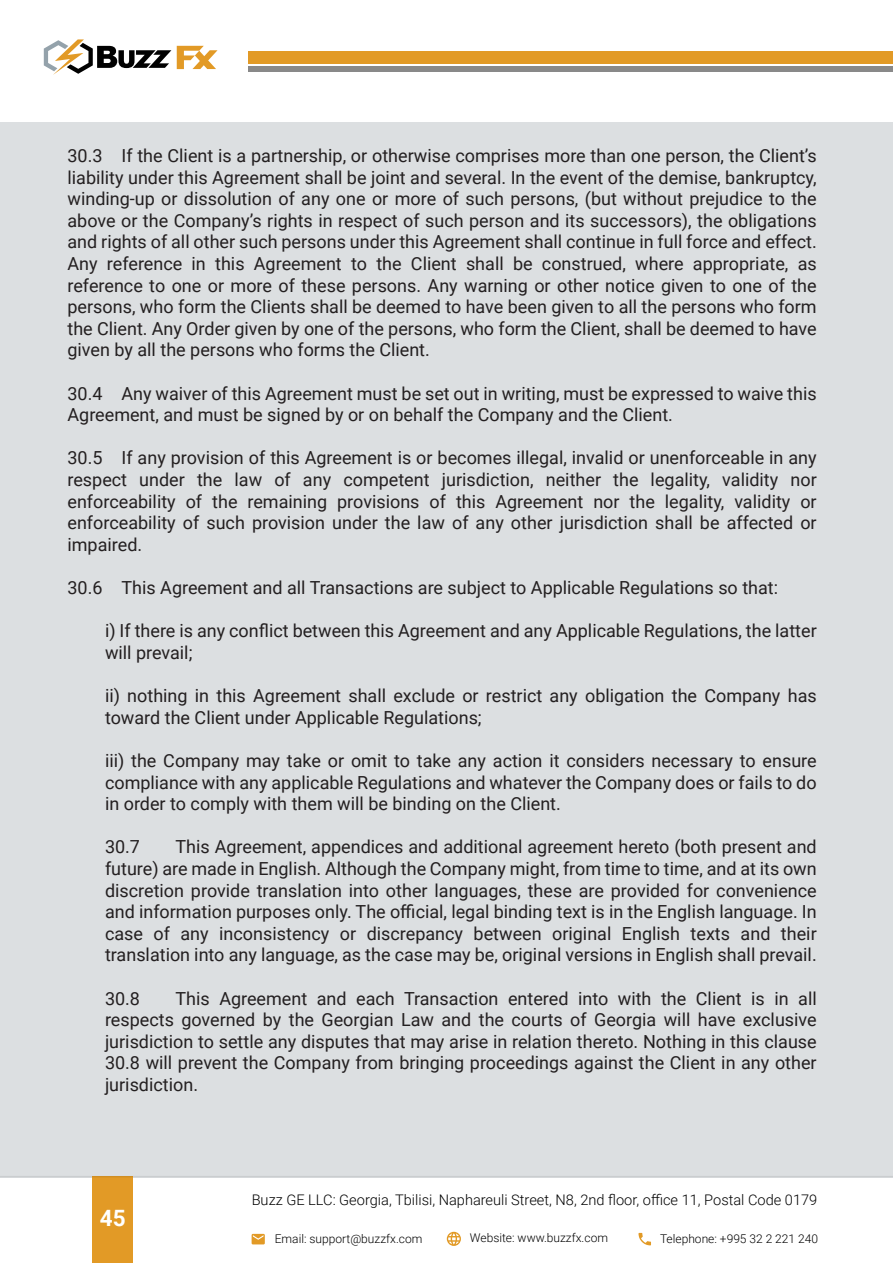
<style>
.page{position:relative;width:893px;height:1263px;background:#fff}
.page>*{position:absolute;margin:0;border:0;box-sizing:border-box;transform-origin:0 0}
.t1{font:700 22.5px "Roboto";color:#fff}
.t2{font:18px/21.6px "Roboto";color:#231f20;text-align:justify}
.t3{font:300 14.55px "Roboto";color:#010101}
.t4{font:300 12px "Roboto";color:#010101}
</style>
<div class="page">
<div style="left:0;top:123px;width:893px;height:1055px;background:#dcdfe1"></div>
<svg style="left:44px;top:39px;width:127px;height:36px"></svg>
<svg style="left:177px;top:46px;width:41px;height:23px"></svg>
<div style="left:248px;top:51px;width:645px;height:13px;background:#e29a26"></div>
<div style="left:248px;top:66px;width:645px;height:5px;background:#898989"></div>
<div style="left:93px;top:1176px;width:40px;height:87px;background:#e29a26"></div>
<svg style="left:252px;top:1234px;width:13px;height:10px"></svg>
<svg style="left:638px;top:1233px;width:13px;height:12px"></svg>
<svg style="left:447px;top:1232px;width:14px;height:14px"></svg>
<hr style="left:0;top:1176px;width:893px;height:1px;background:#010101">
<p class="t2" style="left:67px;top:144px;width:751px">30.3 If the Client is a partnership, or otherwise comprises more than one person, the Client’s liability under this Agreement shall be joint and several. In the event of the demise, bankruptcy, winding-up or dissolution of any one or more of such persons, (but without prejudice to the above or the Company’s rights in respect of such person and its successors), the obligations and rights of all other such persons under this Agreement shall continue in full force and effect.<br>Any reference in this Agreement to the Client shall be construed, where appropriate, as reference to one or more of these persons. Any warning or other notice given to one of the persons, who form the Clients shall be deemed to have been given to all the persons who form the Client. Any Order given by one of the persons, who form the Client, shall be deemed to have given by all the persons who forms the Client.</p>
<p class="t2" style="left:67px;top:382px;width:751px">30.4 Any waiver of this Agreement must be set out in writing, must be expressed to waive this<br>Agreement, and must be signed by or on behalf the Company and the Client.</p>
<p class="t2" style="left:67px;top:447px;width:751px">30.5 If any provision of this Agreement is or becomes illegal, invalid or unenforceable in any respect under the law of any competent jurisdiction, neither the legality, validity nor enforceability of the remaining provisions of this Agreement nor the legality, validity or enforceability of such provision under the law of any other jurisdiction shall be affected or impaired.</p>
<p class="t2" style="left:67px;top:576px;width:712px">30.6 This Agreement and all Transactions are subject to Applicable Regulations so that:</p>
<p class="t2" style="left:105px;top:619px;width:713px">i) If there is any conflict between this Agreement and any Applicable Regulations, the latter will prevail;</p>
<p class="t2" style="left:105px;top:684px;width:713px">ii) nothing in this Agreement shall exclude or restrict any obligation the Company has toward the Client under Applicable Regulations;</p>
<p class="t2" style="left:105px;top:749px;width:713px">iii) the Company may take or omit to take any action it considers necessary to ensure compliance with any applicable Regulations and whatever the Company does or fails to do in order to comply with them will be binding on the Client.</p>
<p class="t2" style="left:105px;top:835px;width:37px">30.7</p>
<p class="t2" style="left:105px;top:835px;width:713px;text-indent:71px">This Agreement, appendices and additional agreement hereto (both present and future) are made in English. Although the Company might, from time to time, and at its own discretion provide translation into other languages, these are provided for convenience and information purposes only. The official, legal binding text is in the English language. In case of any inconsistency or discrepancy between original English texts and their translation into any language, as the case may be, original versions in English shall prevail.</p>
<p class="t2" style="left:105px;top:987px;width:37px">30.8</p>
<p class="t2" style="left:105px;top:987px;width:713px;text-indent:71px">This Agreement and each Transaction entered into with the Client is in all respects governed by the Georgian Law and the courts of Georgia will have exclusive jurisdiction to settle any disputes that may arise in relation thereto. Nothing in this clause 30.8 will prevent the Company from bringing proceedings against the Client in any other jurisdiction.</p>
<p class="t1" style="left:100px;top:1202px;width:27px">45</p>
<p class="t3" style="left:252px;top:1189px;width:567px">Buzz GE LLC: Georgia, Tbilisi, Naphareuli Street, N8, 2nd floor, office 11, Postal Code 0179</p>
<p class="t4" style="left:275px;top:1230px;width:149px">Email: support@buzzfx.com</p>
<p class="t4" style="left:470px;top:1230px;width:140px">Website: www.buzzfx.com</p>
<p class="t4" style="left:660px;top:1230px;width:160px">Telephone: +995 32 2 221 240</p>
</div>
